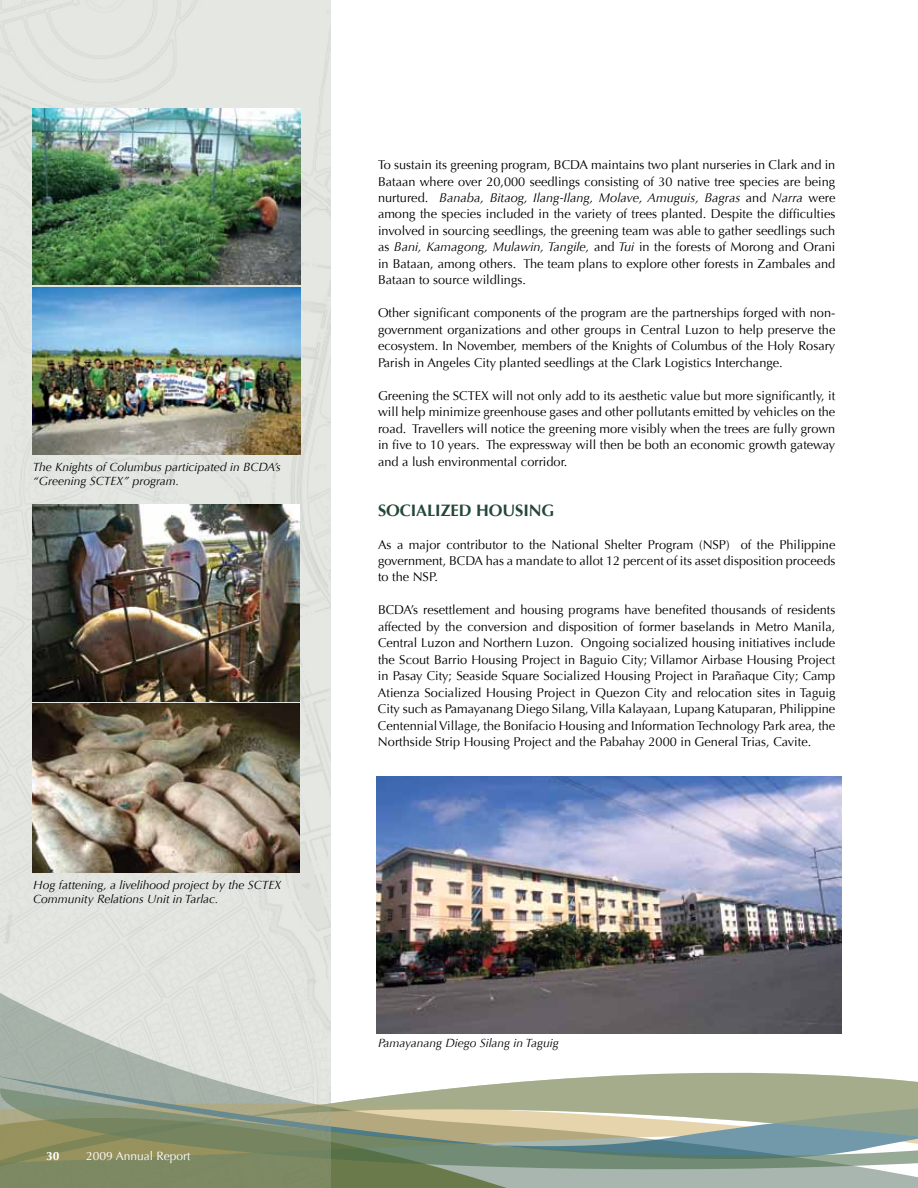
<style>
.page{position:relative;width:918px;height:1188px;background:#fff}
.page>*{position:absolute;margin:0;border:0;box-sizing:border-box;transform-origin:0 0}
.t1{font:700 16.5px "Optima";letter-spacing:-.005em;color:#244737}
.t2{font:12.75px/16.5px "Optima";color:#000;text-align:justify}
.t3{font:italic 12px/13.5px "Optima";color:#000}
.t4{font:12px "Optima";color:#fff}
.t5{font:700 12px "Optima";color:#fff}
.s1{font-style:italic}
</style>
<div class="page">
<svg style="left:331px;top:1026px;width:587px;height:162px"></svg>
<svg style="left:331px;top:1082px;width:587px;height:89px;background:#9da992"></svg>
<svg style="left:0;top:0;width:331px;height:1188px;background:#cfd3c9"></svg>
<img style="left:33px;top:704px;width:266px;height:169px">
<img style="left:376px;top:776px;width:465px;height:257px">
<img style="left:33px;top:504px;width:266px;height:197px">
<img style="left:33px;top:108px;width:267px;height:176px">
<img style="left:33px;top:287px;width:268px;height:167px">
<p class="t3" style="left:33px;top:460px;width:250px">The Knights of Columbus participated in BCDA’s “Greening SCTEX” program.</p>
<p class="t3" style="left:33px;top:878px;width:249px">Hog fattening, a livelihood project by the SCTEX<br>Community Relations Unit in Tarlac.</p>
<p class="t5" style="left:46px;top:1149px;width:15px">30</p>
<p class="t4" style="left:86px;top:1149px;width:106px">2009 Annual Report</p>
<p class="t2" style="left:378px;top:157px;width:459px">To sustain its greening program, BCDA maintains two plant nurseries in Clark and in Bataan where over 20,000 seedlings consisting of 30 native tree species are being nurtured. <span class="s1">Banaba, Bitaog, Ilang-Ilang, Molave, Amuguis, Bagras</span> and <span class="s1">Narra</span> were among the species included in the variety of trees planted. Despite the difficulties involved in sourcing seedlings, the greening team was able to gather seedlings such as <span class="s1">Bani, Kamagong, Mulawin, Tangile,</span> and <span class="s1">Tui</span> in the forests of Morong and Orani in Bataan, among others. The team plans to explore other forests in Zambales and Bataan to source wildlings.</p>
<p class="t2" style="left:378px;top:305px;width:459px">Other significant components of the program are the partnerships forged with non&shy;government organizations and other groups in Central Luzon to help preserve the ecosystem. In November, members of the Knights of Columbus of the Holy Rosary Parish in Angeles City planted seedlings at the Clark Logistics Interchange.</p>
<p class="t2" style="left:378px;top:388px;width:459px">Greening the SCTEX will not only add to its aesthetic value but more significantly, it will help minimize greenhouse gases and other pollutants emitted by vehicles on the road. Travellers will notice the greening more visibly when the trees are fully grown in five to 10 years. The expressway will then be both an economic growth gateway and a lush environmental corridor.</p>
<p class="t1" style="left:378px;top:500px;width:173px">SOCIALIZED HOUSING</p>
<p class="t2" style="left:378px;top:536px;width:459px">As a major contributor to the National Shelter Program (NSP) of the Philippine government, BCDA has a mandate to allot 12 percent of its asset disposition proceeds to the NSP.</p>
<p class="t2" style="left:378px;top:602px;width:459px">BCDA’s resettlement and housing programs have benefited thousands of residents affected by the conversion and disposition of former baselands in Metro Manila, Central Luzon and Northern Luzon. Ongoing socialized housing initiatives include the Scout Barrio Housing Project in Baguio City; Villamor Airbase Housing Project in Pasay City; Seaside Square Socialized Housing Project in Parañaque City; Camp Atienza Socialized Housing Project in Quezon City and relocation sites in Taguig City such as Pamayanang Diego Silang, Villa Kalayaan, Lupang Katuparan, Philippine Centennial Village, the Bonifacio Housing and Information Technology Park area, the Northside Strip Housing Project and the Pabahay 2000 in General Trias, Cavite.</p>
<p class="t3" style="left:378px;top:1036px;width:182px">Pamayanang Diego Silang in Taguig</p>
</div>
